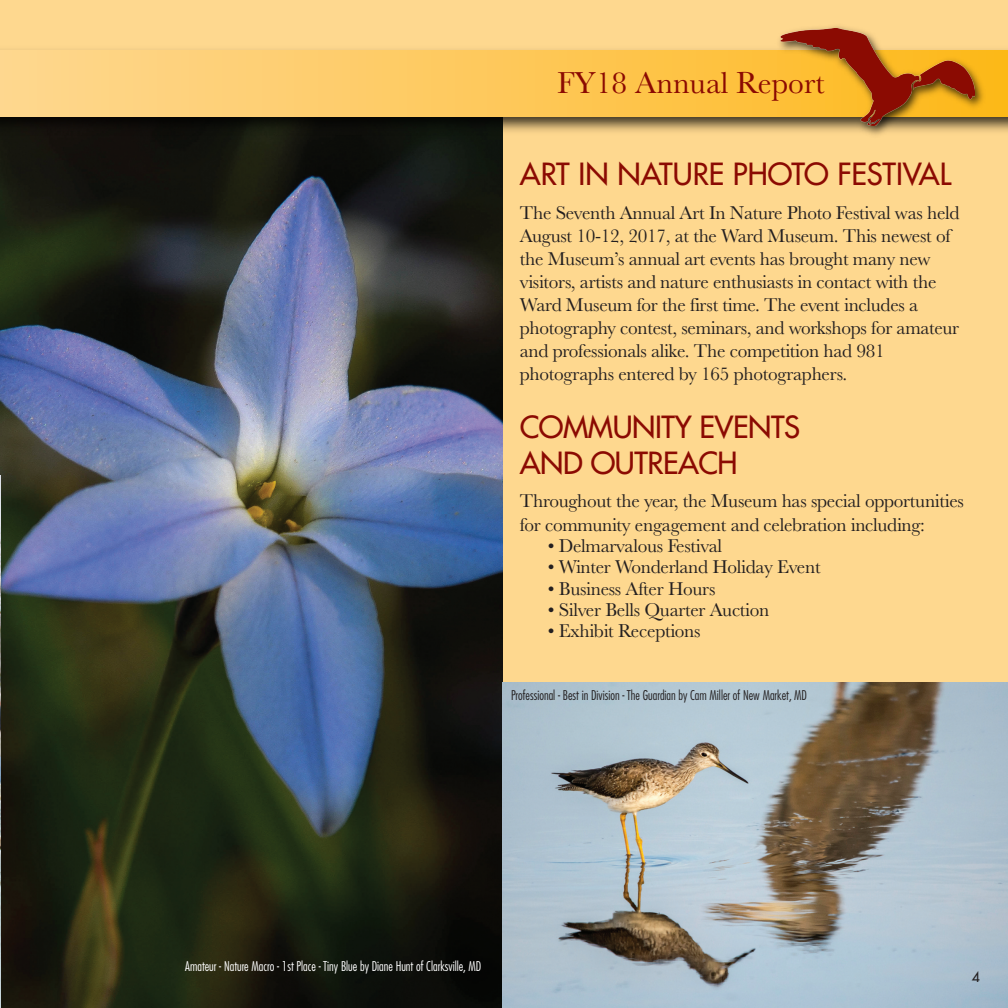
<style>
.page{position:relative;width:1008px;height:1008px;background:#fed88f}
.page>*{position:absolute;margin:0;border:0;box-sizing:border-box;transform-origin:0 0}
.t1{font:31.5px "Baskerville";color:#8b0a02}
.t2{font:500 29.75px/35.7px "Futura Com";letter-spacing:-.015em;color:#8b0a02}
.t3{font:19.25px/23.1px "Baskerville";letter-spacing:-.015em;color:#231f20}
.t4{font:500 14px "Futura Com";color:#231f20}
.t5{font:300 condensed 13.12px "Futura Com";color:#fff}
.t6{font:300 condensed 13.12px "Futura Com";color:#231f20}
</style>
<div class="page">
<img style="left:0;top:139px;width:502px;height:869px">
<img style="left:0;top:475px;width:1px;height:533px">
<img style="left:0;top:50px;width:715px;height:89px">
<svg style="left:0;top:51px;width:715px;height:65px"></svg>
<img style="left:715px;top:26px;width:293px;height:109px">
<img style="left:780px;top:29px;width:194px;height:97px">
<img style="left:502px;top:682px;width:506px;height:326px">
<h1 class="t1" style="left:557px;top:72px;width:269px">FY18 Annual Report</h1>
<h2 class="t2" style="left:520px;top:155px;width:433px">ART IN NATURE PHOTO FESTIVAL</h2>
<p class="t3" style="left:520px;top:203px;width:441px">The Seventh Annual Art In Nature Photo Festival was held August 10-12, 2017, at the Ward Museum. This newest of the Museum’s annual art events has brought many new visitors, artists and nature enthusiasts in contact with the Ward Museum for the first time. The event includes a photography contest, seminars, and workshops for amateur and professionals alike. The competition had 981 photographs entered by 165 photographers.</p>
<h2 class="t2" style="left:520px;top:408px;width:282px">COMMUNITY EVENTS<br>AND OUTREACH</h2>
<p class="t3" style="left:520px;top:492px;width:446px">Throughout the year, the Museum has special opportunities for community engagement and celebration including:</p>
<p class="t3" style="left:548px;top:536px;width:176px">• Delmarvalous Festival</p>
<p class="t3" style="left:548px;top:558px;width:274px">• Winter Wonderland Holiday Event</p>
<p class="t3" style="left:548px;top:579px;width:169px">• Business After Hours</p>
<p class="t3" style="left:548px;top:600px;width:223px">• Silver Bells Quarter Auction</p>
<p class="t3" style="left:548px;top:622px;width:154px">• Exhibit Receptions</p>
<p class="t6" style="left:511px;top:687px;width:297px">Professional - Best in Division - The Guardian by Cam Miller of New Market, MD</p>
<p class="t5" style="left:185px;top:957px;width:297px">Amateur - Nature Macro - 1st Place - Tiny Blue by Diane Hunt of Clarksville, MD</p>
<p class="t4" style="left:972px;top:967px;width:10px">4</p>
</div>
